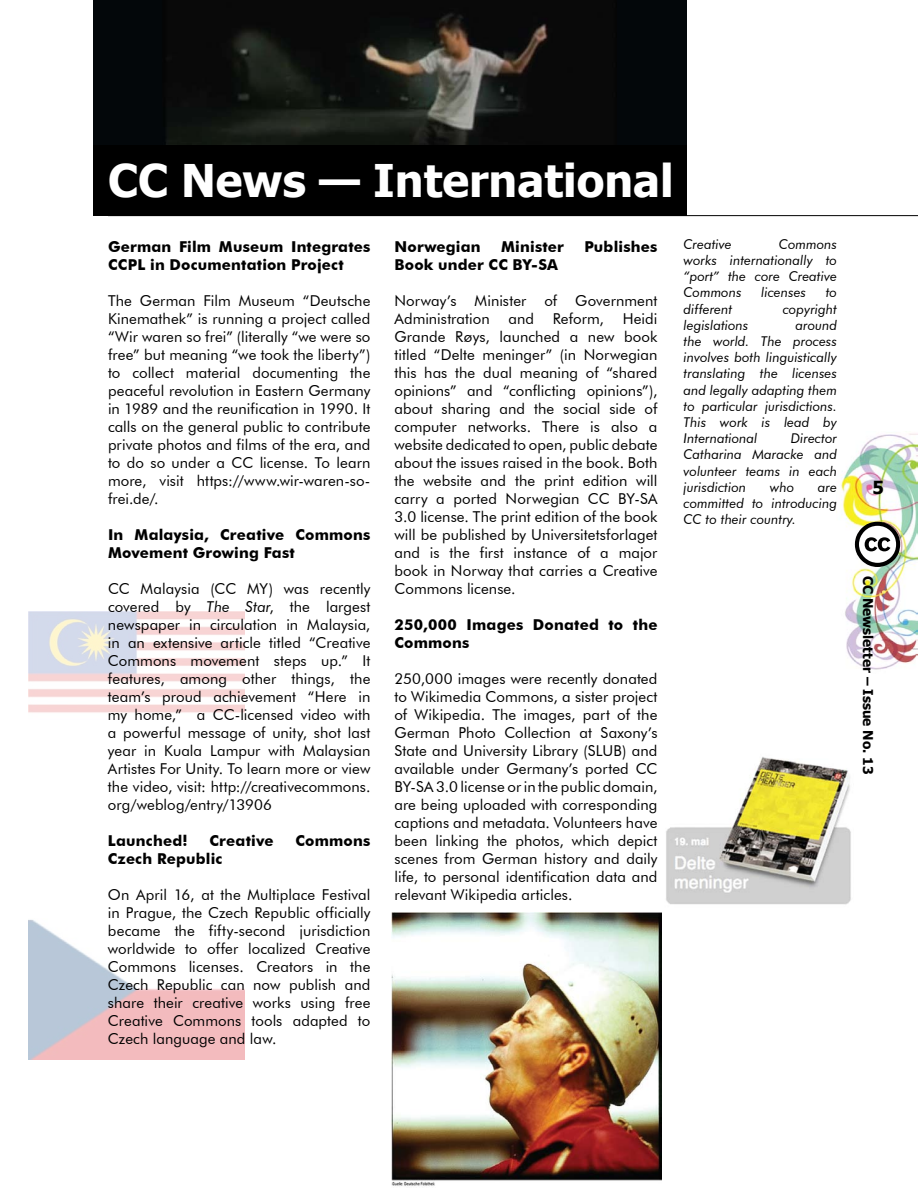
<style>
.page{position:relative;width:918px;height:1188px;background:#fff}
.page>*{position:absolute;margin:0;border:0;box-sizing:border-box;transform-origin:0 0}
.t1{font:700 45px "Tahoma";color:#fff}
.t2{font:700 18px "Tahoma";color:#000}
.t3{font:15px/18px "Futura BT";letter-spacing:.005em;color:#000;text-align:justify}
.t4{font:700 15px/18px "Futura BT";letter-spacing:.01em;color:#000}
.t5{font:italic 13.5px/16.2px "Futura BT";color:#000;text-align:justify}
.t6{font:700 13.5px "Tahoma";color:#000}
.s1{font-style:italic}
</style>
<div class="page">
<img style="left:93px;top:0;width:594px;height:145px">
<div style="left:93px;top:145px;width:594px;height:71px;background:#000"></div>
<img style="left:666px;top:757px;width:185px;height:148px">
<img style="left:29px;top:611px;width:216px;height:102px">
<img style="left:29px;top:919px;width:216px;height:141px">
<img style="left:841px;top:433px;width:77px;height:237px">
<img style="left:392px;top:912px;width:270px;height:274px">
<hr style="left:108px;top:215px;width:810px;height:1px;background:#000">
<svg style="left:855px;top:522px;width:45px;height:45px"></svg>
<h1 class="t1" style="left:108px;top:149px;width:567px">CC News — International</h1>
<p class="t4" style="left:108px;top:238px;width:264px">German Film Museum Integrates<br>CCPL in Documentation Project</p>
<p class="t3" style="left:108px;top:292px;width:264px">The German Film Museum “Deutsche Kinemathek” is running a project called “Wir waren so frei” (literally “we were so free” but meaning “we took the liberty”) to collect material documenting the peaceful revolution in Eastern Germany in 1989 and the reunification in 1990. It calls on the general public to contribute private photos and films of the era, and to do so under a CC license. To learn more, visit https://www.wir-waren-so&shy;frei.de/.</p>
<p class="t4" style="left:108px;top:526px;width:264px">In Malaysia, Creative Commons<br>Movement Growing Fast</p>
<p class="t3" style="left:108px;top:580px;width:264px">CC Malaysia (CC MY) was recently covered by <span class="s1">The Star</span>, the largest newspaper in circulation in Malaysia, in an extensive article titled “Creative Commons movement steps up.” It features, among other things, the team’s proud achievement “Here in my home,” a CC-licensed video with a powerful message of unity, shot last year in Kuala Lampur with Malaysian Artistes For Unity. To learn more or view the video, visit: http://creativecommons. org/weblog/entry/13906</p>
<p class="t4" style="left:108px;top:832px;width:81px">Launched!</p>
<p class="t4" style="left:209px;top:832px;width:66px">Creative</p>
<p class="t4" style="left:295px;top:832px;width:76px">Commons</p>
<p class="t4" style="left:108px;top:850px;width:116px">Czech Republic</p>
<p class="t3" style="left:108px;top:886px;width:264px">On April 16, at the Multiplace Festival in Prague, the Czech Republic officially became the fifty-second jurisdiction worldwide to offer localized Creative Commons licenses. Creators in the Czech Republic can now publish and share their creative works using free Creative Commons tools adapted to Czech language and law.</p>
<p class="t4" style="left:394px;top:238px;width:88px">Norwegian</p>
<p class="t4" style="left:501px;top:238px;width:64px">Minister</p>
<p class="t4" style="left:584px;top:238px;width:75px">Publishes</p>
<p class="t4" style="left:394px;top:256px;width:165px">Book under CC BY-SA</p>
<p class="t3" style="left:394px;top:292px;width:265px">Norway’s Minister of Government Administration and Reform, Heidi Grande Røys, launched a new book titled “Delte meninger” (in Norwegian this has the dual meaning of “shared opinions” and “conflicting opinions”), about sharing and the social side of computer networks. There is also a website dedicated to open, public debate about the issues raised in the book. Both the website and the print edition will carry a ported Norwegian CC BY-SA 3.0 license. The print edition of the book will be published by Universitetsforlaget and is the first instance of a major book in Norway that carries a Creative Commons license.</p>
<p class="t4" style="left:394px;top:616px;width:265px">250,000 Images Donated to the<br>Commons</p>
<p class="t3" style="left:394px;top:670px;width:265px">250,000 images were recently donated to Wikimedia Commons, a sister project of Wikipedia. The images, part of the German Photo Collection at Saxony’s State and University Library (SLUB) and available under Germany’s ported CC BY-SA 3.0 license or in the public domain, are being uploaded with corresponding captions and metadata. Volunteers have been linking the photos, which depict scenes from German history and daily life, to personal identification data and relevant Wikipedia articles.</p>
<p class="t5" style="left:684px;top:236px;width:155px;text-indent:95px">Commons works internationally to “port” the core Creative Commons</p>
<p class="t5" style="left:684px;top:236px;width:50px">Creative</p>
<p class="t5" style="left:761px;top:284px;width:46px">licenses</p>
<p class="t5" style="left:826px;top:284px;width:13px">to</p>
<p class="t5" style="left:684px;top:301px;width:50px">different</p>
<p class="t5" style="left:783px;top:301px;width:56px">copyright</p>
<p class="t5" style="left:684px;top:317px;width:66px">legislations</p>
<p class="t5" style="left:684px;top:317px;width:155px;text-indent:112px">around the world. The process involves both linguistically translating the licenses and legally adapting them to particular jurisdictions.<br>This work is lead by International</p>
<p class="t5" style="left:684px;top:430px;width:155px;text-indent:107px">Director Catharina Maracke and volunteer teams in each jurisdiction</p>
<p class="t5" style="left:770px;top:479px;width:26px">who</p>
<p class="t5" style="left:684px;top:479px;width:155px;text-indent:134px">are committed to introducing CC to their country.</p>
<p class="t2" style="left:872px;top:475px;width:13px">5</p>
<p class="t6" style="left:878px;top:576px;width:200px;rotate:90deg">CC Newsletter – Issue No. 13</p>
</div>
